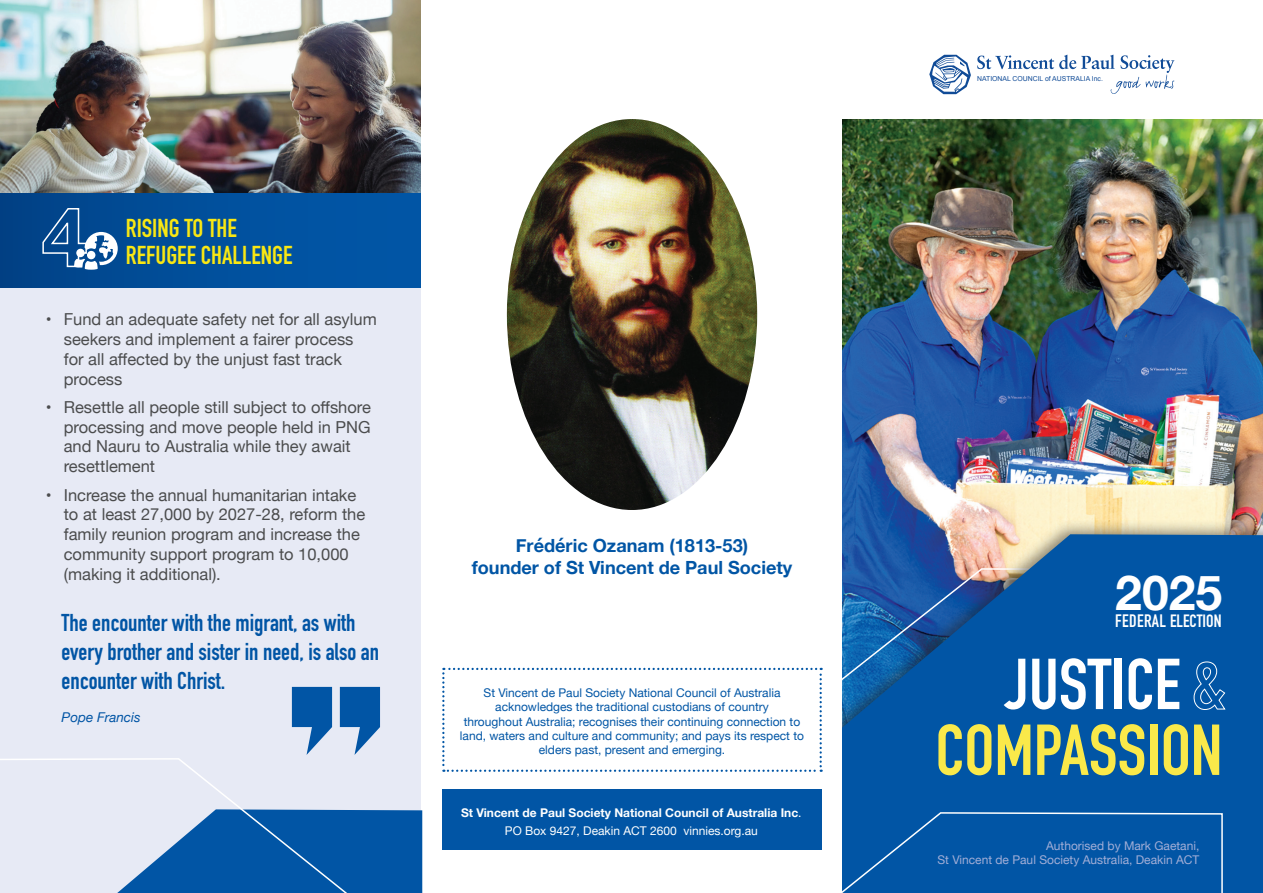
<style>
.page{position:relative;width:1263px;height:893px;background:#fff}
.page>*{position:absolute;margin:0;border:0;box-sizing:border-box;transform-origin:0 0}
.t1{font:700 70.8px/65.8px "DIN Condensed";color:#fae94a;text-align:right}
.t2{font:700 48.15px "Helvetica Neue";color:#fff}
.t3{font:700 25.5px/27px "DIN Condensed";color:#f9e713}
.t4{font:700 24px/28.8px "DIN Condensed";color:#0155a5}
.t5{font:700 18.15px/21.8px "Helvetica Neue";color:#0155a5;text-align:center}
.t6{font:700 17.55px "DIN Condensed";color:#fff}
.t7{font:16.5px/19.8px "Helvetica Neue";color:#4b4c4d}
.t8{font:italic 13.5px "Helvetica Neue";color:#0155a5}
.t9{font:12px/14.4px "Helvetica Neue";color:#0155a5;text-align:center}
.t10{font:700 12px/18.6px "Helvetica Neue";color:#fff;text-align:center}
.t11{font:12px/14.4px "Helvetica Neue";color:#a2aed7;text-align:right}
.t12{font:6.9px "Arial";color:#104b97}
.s1{font-weight:400}
.s2{font-size:17.7px}
.s3{color:#fff}
.s4{font-size:72.9px;color:#fff}
</style>
<div class="page">
<img style="left:842px;top:119px;width:421px;height:400px">
<div style="left:0;top:0;width:421px;height:893px;background:#e7eaf5"></div>
<img style="left:0;top:0;width:421px;height:193px">
<div style="left:0;top:193px;width:421px;height:94px;background:linear-gradient(to right,#014388,#0159ab)"></div>
<svg style="left:42px;top:207px;width:76px;height:63px;background:#3a70a7"></svg>
<svg style="left:292px;top:687px;width:40px;height:68px"></svg>
<svg style="left:340px;top:687px;width:40px;height:68px"></svg>
<svg style="left:929px;top:55px;width:42px;height:39px"></svg>
<svg style="left:977px;top:55px;width:197px;height:39px"></svg>
<div style="left:610px;top:519px;width:653px;height:374px;background:#231f20;opacity:.51"></div>
<svg style="left:842px;top:534px;width:421px;height:359px;background:#0d59a4"></svg>
<div style="left:842px;top:811px;width:381px;height:82px;background:#0155a5"></div>
<div style="left:422px;top:0;width:420px;height:893px;background:#fff"></div>
<svg style="left:442px;top:668px;width:380px;height:104px"></svg>
<div style="left:442px;top:789px;width:379px;height:61px;background:#0155a5"></div>
<svg style="left:0;top:757px;width:458px;height:136px"></svg>
<img style="left:507px;top:119px;width:250px;height:391px">
<h3 class="t3" style="left:126px;top:214px;width:168px">RISING TO THE<br>REFUGEE CHALLENGE</h3>
<p class="t7" style="left:64px;top:310px;width:314px;text-indent:-18px">• Fund an adequate safety net for all asylum seekers and implement a fairer process for all affected by the unjust fast track process</p>
<p class="t7" style="left:64px;top:398px;width:309px;text-indent:-18px">• Resettle all people still subject to offshore processing and move people held in PNG and Nauru to Australia while they await resettlement</p>
<p class="t7" style="left:64px;top:486px;width:303px;text-indent:-18px">• Increase the annual humanitarian intake to at least 27,000 by 2027-28, reform the family reunion program and increase the community support program to 10,000 (making it additional).</p>
<h3 class="t4" style="left:62px;top:608px;width:319px">The encounter with the migrant, as with every brother and sister in need, is also an encounter with Christ.</h3>
<p class="t8" style="left:62px;top:707px;width:81px">Pope Francis</p>
<p class="t5" style="left:472px;top:536px;width:322px">Frédéric Ozanam (1813-53)<br>founder of St Vincent de Paul Society</p>
<p class="t9" style="left:460px;top:686px;width:346px">St Vincent de Paul Society National Council of Australia acknowledges the traditional custodians of country<br>throughout Australia; recognises their continuing connection to land, waters and culture and community; and pays its respect to elders past, present and emerging.</p>
<p class="t10" style="left:461px;top:803px;width:342px">St Vincent de Paul Society National Council of Australia Inc<span class="s1">.<br>PO Box 9427, Deakin ACT 2600 vinnies.org.au</span></p>
<p class="t12" style="left:977px;top:74px;width:127px">NATIONAL COUNCIL of AUSTRALIA Inc.</p>
<h2 class="t2" style="left:1115px;top:555px;width:109px">2025</h2>
<p class="t6" style="left:1115px;top:609px;width:108px"><span class="s2">FEDERAL</span> ELECTION</p>
<h1 class="t1" style="left:935px;top:651px;width:293px"><span class="s3">JUSTICE</span><span class="s4">&amp;<br></span>COMPASSION</h1>
<p class="t11" style="left:937px;top:839px;width:263px">Authorised by Mark Gaetani,<br>St Vincent de Paul Society Australia, Deakin ACT</p>
</div>
